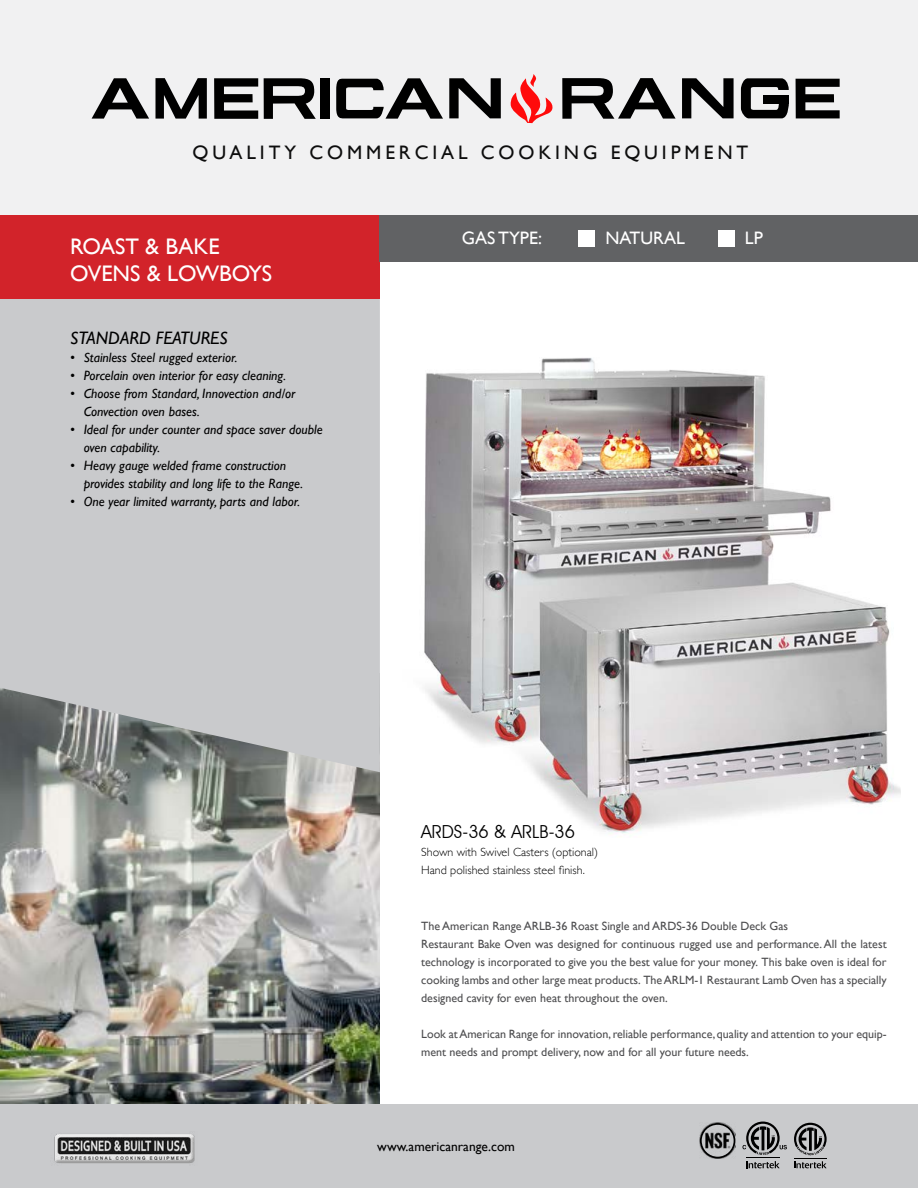
<style>
.page{position:relative;width:918px;height:1188px;background:#fff}
.page>*{position:absolute;margin:0;border:0;box-sizing:border-box;transform-origin:0 0}
.t1{font:22.5px/27px "Gill Sans";color:#fff}
.t2{font:19.5px "Gill Sans";letter-spacing:.2em;color:#0d0d0d}
.t3{font:18px "Gill Sans";color:#fff}
.t4{font:italic 18px "Gill Sans";color:#000}
.t5{font:18px "Avant Garde IT Cby BT";color:#000}
.t6{font:italic 13.5px/18px "Gill Sans";color:#000}
.t7{font:13.5px "Gill Sans";color:#000}
.t8{font:12px/18px "Gill Sans";color:#4d4d4f}
.t9{font:300 12px/18px "Gill Sans";color:#000}
</style>
<div class="page">
<img style="left:0;top:772px;width:380px;height:332px">
<svg style="left:0;top:298px;width:380px;height:474px;background:#c1c2c4"></svg>
<div style="left:0;top:215px;width:380px;height:83px;background:#d2232a"></div>
<div style="left:0;top:0;width:918px;height:215px;background:#f1f1f2"></div>
<div style="left:0;top:1105px;width:918px;height:83px;background:#c9cacc"></div>
<svg style="left:746px;top:1161px;width:34px;height:7px"></svg>
<hr style="left:746px;top:1157px;width:34px;height:1px;background:#000">
<svg style="left:742px;top:1122px;width:45px;height:33px"></svg>
<svg style="left:794px;top:1123px;width:33px;height:45px"></svg>
<img style="left:700px;top:1123px;width:35px;height:35px">
<div style="left:700px;top:1123px;width:35px;height:35px;border:2px solid #000;border-radius:50%"></div>
<img style="left:54px;top:1134px;width:141px;height:30px">
<svg style="left:682px;top:78px;width:52px;height:40px"></svg>
<svg style="left:264px;top:78px;width:52px;height:41px"></svg>
<div style="left:320px;top:78px;width:9px;height:41px;background:#000"></div>
<svg style="left:156px;top:78px;width:51px;height:41px"></svg>
<svg style="left:796px;top:79px;width:44px;height:39px"></svg>
<svg style="left:449px;top:78px;width:52px;height:40px"></svg>
<svg style="left:214px;top:78px;width:44px;height:41px"></svg>
<svg style="left:92px;top:78px;width:57px;height:41px"></svg>
<svg style="left:562px;top:78px;width:114px;height:41px"></svg>
<svg style="left:336px;top:78px;width:107px;height:41px"></svg>
<svg style="left:741px;top:78px;width:48px;height:40px"></svg>
<div style="left:764px;top:95px;width:25px;height:9px;background:#000"></div>
<svg style="left:510px;top:74px;width:43px;height:49px"></svg>
<div style="left:380px;top:215px;width:538px;height:46px;background:#616264"></div>
<div style="left:578px;top:230px;width:16px;height:16px;background:#fff"></div>
<div style="left:719px;top:230px;width:16px;height:16px;background:#fff"></div>
<img style="left:424px;top:358px;width:477px;height:476px">
<h2 class="t2" style="left:192px;top:141px;width:557px">QUALITY COMMERCIAL COOKING EQUIPMENT</h2>
<h1 class="t1" style="left:70px;top:232px;width:203px">ROAST &amp; BAKE<br>OVENS &amp; LOWBOYS</h1>
<h3 class="t4" style="left:70px;top:328px;width:159px">STANDARD FEATURES</h3>
<p class="t6" style="left:70px;top:348px;width:169px">• Stainless Steel rugged exterior.</p>
<p class="t6" style="left:70px;top:366px;width:217px">• Porcelain oven interior for easy cleaning.</p>
<p class="t6" style="left:84px;top:384px;width:213px;text-indent:-14px">• Choose from Standard, Innovection and/or<br>Convection oven bases.</p>
<p class="t6" style="left:84px;top:420px;width:240px;text-indent:-14px">• Ideal for under counter and space saver double oven capability.</p>
<p class="t6" style="left:84px;top:456px;width:221px;text-indent:-14px">• Heavy gauge welded frame construction provides stability and long life to the Range.</p>
<p class="t6" style="left:70px;top:492px;width:231px">• One year limited warranty, parts and labor.</p>
<h3 class="t3" style="left:462px;top:227px;width:82px">GAS TYPE:</h3>
<h3 class="t3" style="left:605px;top:227px;width:81px">NATURAL</h3>
<h3 class="t3" style="left:745px;top:227px;width:19px">LP</h3>
<h3 class="t5" style="left:421px;top:821px;width:155px">ARDS-36 &amp; ARLB-36</h3>
<p class="t9" style="left:421px;top:843px;width:178px">Shown with Swivel Casters (optional)<br>Hand polished stainless steel finish.</p>
<p class="t8" style="left:421px;top:917px;width:467px">The American Range ARLB-36 Roast Single and ARDS-36 Double Deck Gas<br>Restaurant Bake Oven was designed for continuous rugged use and performance. All the latest technology is incorporated to give you the best value for your money. This bake oven is ideal for cooking lambs and other large meat products. The ARLM-1 Restaurant Lamb Oven has a specially designed cavity for even heat throughout the oven.</p>
<p class="t8" style="left:421px;top:1025px;width:467px">Look at American Range for innovation, reliable performance, quality and attention to your equip&shy;ment needs and prompt delivery, now and for all your future needs.</p>
<p class="t7" style="left:377px;top:1139px;width:139px">www.americanrange.com</p>
</div>
